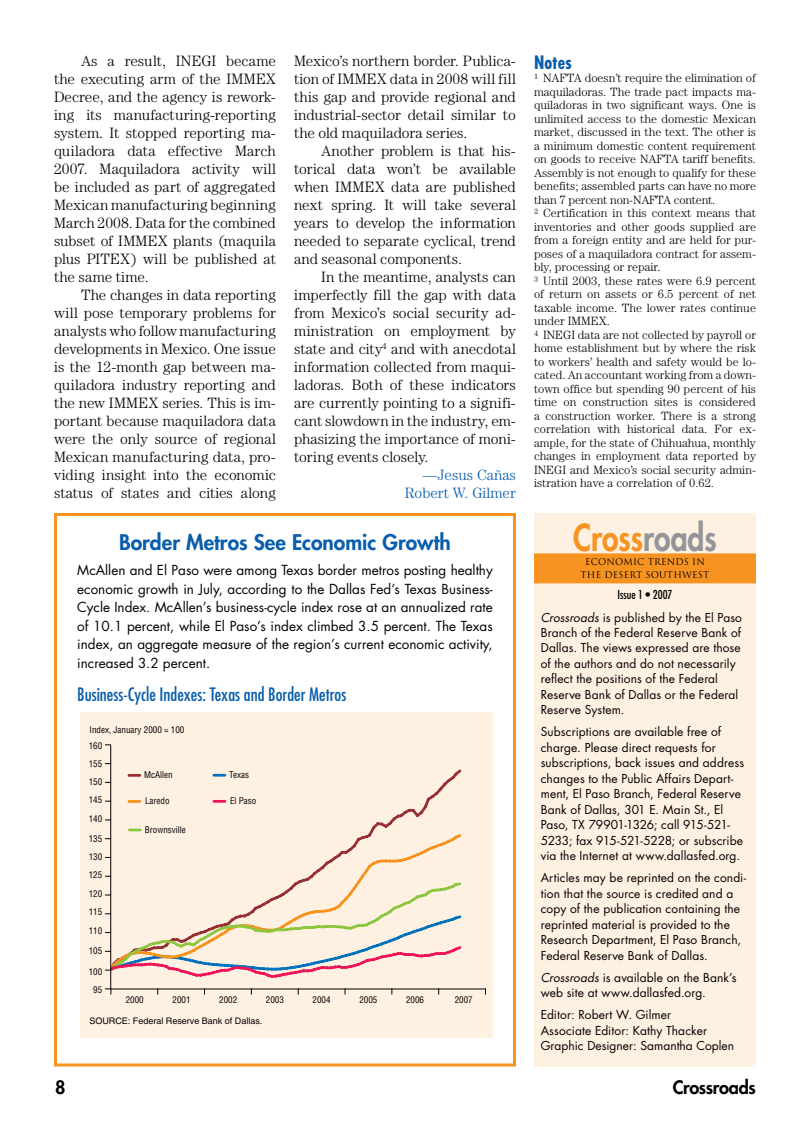
<style>
.page{position:relative;width:810px;height:1134px;background:#fff}
.page>*{position:absolute;margin:0;border:0;box-sizing:border-box;transform-origin:0 0}
.t1{font:800 36px "Futura Std";color:#f79321;scale:.83 1}
.t2{font:800 21px "Futura Std";color:#085dac}
.t3{font:condensed 18px "Futura Std";color:#085dac}
.t4{font:800 18px "Futura Std";letter-spacing:-.02em;color:#000}
.t5{font:700 condensed 18px "Futura Std";color:#085dac}
.t6{font:300 15px/18px "Century";color:#000;text-align:justify}
.t7{font:300 15px/18px "Century";color:#085dac;text-align:right}
.t8{font:13.5px/18.5px "Futura Std";color:#000;text-align:justify}
.t9{font:300 12px/13.5px "Century";color:#000}
.t10{font:12px/15.5px "Futura Std";letter-spacing:.01em;color:#000}
.t11{font:condensed 9px "Helvetica";color:#000}
.t12{font:9px/13.5px "Trajan";letter-spacing:.02em;color:#000;text-align:center}
.t13{font:9px "Helvetica LT Std";color:#000}
.s1{color:#939598}
.s2{font-stretch:condensed}
.s3{font-style:italic}
</style>
<div class="page">
<div style="left:534px;top:513px;width:222px;height:553px;background:#fff1e2"></div>
<div style="left:534px;top:553px;width:222px;height:30px;background:#f79321"></div>
<div style="left:80px;top:712px;width:413px;height:325px;background:#fff1e2"></div>
<hr style="left:110px;top:989px;width:376px;height:1px;background:#000">
<svg style="left:105px;top:988px;width:7px;height:6px"></svg>
<svg style="left:108px;top:767px;width:354px;height:65px"></svg>
<svg style="left:108px;top:832px;width:354px;height:44px"></svg>
<svg style="left:105px;top:876px;width:357px;height:104px"></svg>
<hr style="left:110px;top:745px;width:1px;height:244px;background:#000">
<svg style="left:129px;top:800px;width:11px;height:3px"></svg>
<svg style="left:129px;top:829px;width:11px;height:2px"></svg>
<svg style="left:129px;top:774px;width:11px;height:3px"></svg>
<svg style="left:214px;top:800px;width:11px;height:3px"></svg>
<svg style="left:214px;top:774px;width:11px;height:3px"></svg>
<div style="left:54px;top:513px;width:462px;height:553px;border:3px solid #f79321"></div>
<p class="t6" style="left:54px;top:52px;width:223px;text-indent:27px">As a result, INEGI became the executing arm of the IMMEX Decree, and the agency is rework&shy;ing its manufacturing-reporting system. It stopped reporting ma&shy;quiladora data effective March 2007. Maquiladora activity will be included as part of aggregated Mexican manufacturing beginning March 2008. Data for the combined subset of IMMEX plants (maquila plus PITEX) will be published at the same time.</p>
<p class="t6" style="left:54px;top:286px;width:223px;text-indent:27px">The changes in data reporting will pose temporary problems for analysts who follow manufacturing developments in Mexico. One issue is the 12-month gap between ma&shy;quiladora industry reporting and the new IMMEX series. This is im&shy;portant because maquiladora data were the only source of regional Mexican manufacturing data, pro&shy;viding insight into the economic status of states and cities along</p>
<p class="t6" style="left:294px;top:52px;width:223px">Mexico’s northern border. Publica&shy;tion of IMMEX data in 2008 will fill this gap and provide regional and industrial-sector detail similar to the old maquiladora series.</p>
<p class="t6" style="left:294px;top:142px;width:223px;text-indent:27px">Another problem is that his&shy;torical data won’t be available when IMMEX data are published next spring. It will take several years to develop the information needed to separate cyclical, trend and seasonal components.</p>
<p class="t6" style="left:294px;top:268px;width:223px;text-indent:27px">In the meantime, analysts can imperfectly fill the gap with data from Mexico’s social security ad&shy;ministration on employment by state and city<sup>4</sup> and with anecdotal information collected from maqui&shy;ladoras. Both of these indicators are currently pointing to a signifi&shy;cant slowdown in the industry, em&shy;phasizing the importance of moni&shy;toring events closely.</p>
<p class="t7" style="left:405px;top:466px;width:113px">—Jesus Cañas<br>Robert W. Gilmer</p>
<h2 class="t2" style="left:119px;top:529px;width:333px">Border Metros See Economic Growth</h2>
<p class="t8" style="left:77px;top:561px;width:417px">McAllen and El Paso were among Texas border metros posting healthy economic growth in July, according to the Dallas Fed’s Texas Business-Cycle Index. McAllen’s business-cycle index rose at an annualized rate of 10.1 percent, while El Paso’s index climbed 3.5 percent. The Texas index, an aggregate measure of the region’s current economic activity, increased 3.2 percent.</p>
<p class="t3" style="left:77px;top:683px;width:271px">Business-Cycle Indexes: Texas and Border Metros</p>
<p class="t11" style="left:90px;top:724px;width:96px">Index, January 2000 = 100</p>
<p class="t11" style="left:89px;top:740px;width:15px">160</p>
<p class="t11" style="left:89px;top:758px;width:15px">155</p>
<p class="t11" style="left:89px;top:776px;width:15px">150</p>
<p class="t11" style="left:89px;top:794px;width:15px">145</p>
<p class="t11" style="left:89px;top:813px;width:15px">140</p>
<p class="t11" style="left:89px;top:833px;width:15px">135</p>
<p class="t11" style="left:89px;top:851px;width:15px">130</p>
<p class="t11" style="left:89px;top:869px;width:15px">125</p>
<p class="t11" style="left:89px;top:888px;width:15px">120</p>
<p class="t11" style="left:89px;top:906px;width:15px">115</p>
<p class="t11" style="left:89px;top:926px;width:15px">110</p>
<p class="t11" style="left:89px;top:945px;width:15px">105</p>
<p class="t11" style="left:89px;top:966px;width:15px">100</p>
<p class="t11" style="left:93px;top:984px;width:10px">95</p>
<p class="t11" style="left:144px;top:769px;width:30px">McAllen</p>
<p class="t11" style="left:145px;top:796px;width:26px">Laredo</p>
<p class="t11" style="left:145px;top:824px;width:42px">Brownsville</p>
<p class="t11" style="left:229px;top:769px;width:21px">Texas</p>
<p class="t11" style="left:230px;top:795px;width:28px">El Paso</p>
<p class="t11" style="left:126px;top:995px;width:19px">2000</p>
<p class="t11" style="left:173px;top:995px;width:19px">2001</p>
<p class="t11" style="left:219px;top:995px;width:19px">2002</p>
<p class="t11" style="left:266px;top:995px;width:19px">2003</p>
<p class="t11" style="left:313px;top:995px;width:19px">2004</p>
<p class="t11" style="left:359px;top:995px;width:19px">2005</p>
<p class="t11" style="left:406px;top:995px;width:19px">2006</p>
<p class="t11" style="left:455px;top:995px;width:19px">2007</p>
<p class="t13" style="left:89px;top:1016px;width:175px">SOURCE: Federal Reserve Bank of Dallas.</p>
<p class="t5" style="left:534px;top:51px;width:39px">Notes</p>
<p class="t9" style="left:534px;top:71px;width:223px">¹ NAFTA doesn’t require the elimination of maquiladoras. The trade pact impacts ma&shy;quiladoras in two significant ways. One is unlimited access to the domestic Mexican market, discussed in the text. The other is a minimum domestic content requirement on goods to receive NAFTA tariff benefits.<br>Assembly is not enough to qualify for these benefits; assembled parts can have no more than 7 percent non-NAFTA content.<br>² Certification in this context means that inventories and other goods supplied are from a foreign entity and are held for pur&shy;poses of a maquiladora contract for assem&shy;bly, processing or repair.<br>³ Until 2003, these rates were 6.9 percent of return on assets or 6.5 percent of net taxable income. The lower rates continue under IMMEX.<br><sup>4</sup> INEGI data are not collected by payroll or home establishment but by where the risk to workers’ health and safety would be lo&shy;cated. An accountant working from a down&shy;town office but spending 90 percent of his time on construction sites is considered a construction worker. There is a strong correlation with historical data. For ex&shy;ample, for the state of Chihuahua, monthly changes in employment data reported by INEGI and Mexico’s social security admin&shy;istration have a correlation of 0.62.</p>
<h1 class="t1" style="left:573px;top:515px;width:175px">Cross<span class="s1">roads</span></h1>
<p class="t12" style="left:581px;top:555px;width:130px">ECONOMIC TRENDS IN<br>THE DESERT SOUTHWEST</p>
<p class="t10" style="left:541px;top:584px;width:203px;line-height:22.2px;text-align:center"><span class="s2">Issue 1 • 2007<br></span><span class="s3">Crossroads</span> is published by the El Paso</p>
<p class="t10" style="left:541px;top:625px;width:202px">Branch of the Federal Reserve Bank of Dallas. The views expressed are those of the authors and do not necessarily reflect the positions of the Federal Reserve Bank of Dallas or the Federal Reserve System.</p>
<p class="t10" style="left:541px;top:724px;width:205px">Subscriptions are available free of charge. Please direct requests for subscriptions, back issues and address changes to the Public Affairs Depart&shy;ment, El Paso Branch, Federal Reserve Bank of Dallas, 301 E. Main St., El Paso, TX 79901-1326; call 915-521- 5233; fax 915-521-5228; or subscribe via the Internet at www.dallasfed.org.</p>
<p class="t10" style="left:541px;top:870px;width:207px">Articles may be reprinted on the condi&shy;tion that the source is credited and a copy of the publication containing the reprinted material is provided to the Research Department, El Paso Branch, Federal Reserve Bank of Dallas.</p>
<p class="t10" style="left:541px;top:970px;width:197px"><span class="s3">Crossroads</span> is available on the Bank’s web site at www.dallasfed.org.</p>
<p class="t10" style="left:541px;top:1007px;width:195px">Editor: Robert W. Gilmer<br>Associate Editor: Kathy Thacker<br>Graphic Designer: Samantha Coplen</p>
<p class="t4" style="left:673px;top:1076px;width:85px">Crossroads</p>
</div>
